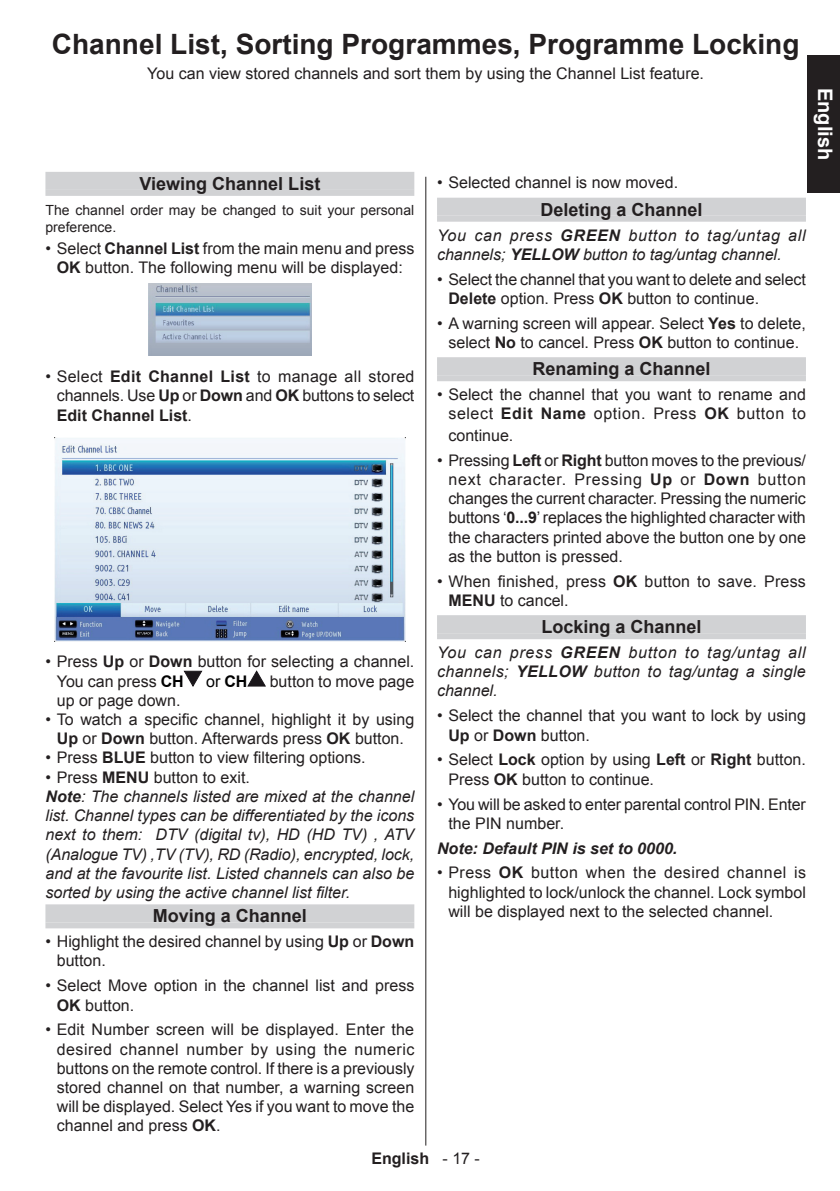
<style>
.page{position:relative;width:840px;height:1191px;background:#fff}
.page>*{position:absolute;margin:0;border:0;box-sizing:border-box;transform-origin:0 0}
.t1{font:700 28px "Arial";color:#231f20}
.t2{font:700 20px "Arial";color:#fff}
.t3{font:700 18px "Arial";color:#231f20}
.t4{font:16px/19.2px "Arial";color:#231f20}
.t5{font:italic 16px/19.2px "Arial";color:#231f20}
.t6{font:italic 700 16px "Arial";color:#231f20}
.t7{font:700 16px "Arial";color:#231f20}
.t8{font:16px "Arial";color:#000}
.t9{font:14px/16.8px "Arial";color:#231f20}
.s1{font-weight:700}
.s2{font-weight:700;color:#000}
.s3{font-style:normal}
.s4{font-weight:700;font-style:normal}
.s5{font-weight:400}
</style>
<div class="page">
<hr style="left:425px;top:177px;width:1px;height:968px;background:#231f20">
<div style="left:806px;top:55px;width:33px;height:138px;background:#231f20"></div>
<div style="left:45px;top:172px;width:369px;height:18px;background:#d1d2d4"></div>
<div style="left:45px;top:190px;width:369px;height:6px;background:#d1d2d4"></div>
<div style="left:45px;top:904px;width:369px;height:18px;background:#d1d2d4"></div>
<div style="left:45px;top:922px;width:369px;height:6px;background:#d1d2d4"></div>
<img style="left:148px;top:284px;width:163px;height:71px">
<img style="left:54px;top:437px;width:351px;height:204px">
<svg style="left:184px;top:671px;width:17px;height:15px"></svg>
<svg style="left:248px;top:671px;width:17px;height:15px"></svg>
<div style="left:437px;top:198px;width:368px;height:18px;background:#d1d2d4"></div>
<div style="left:437px;top:216px;width:368px;height:6px;background:#d1d2d4"></div>
<div style="left:437px;top:357px;width:368px;height:18px;background:#d1d2d4"></div>
<div style="left:437px;top:375px;width:368px;height:6px;background:#d1d2d4"></div>
<div style="left:437px;top:615px;width:368px;height:18px;background:#d1d2d4"></div>
<div style="left:437px;top:633px;width:368px;height:6px;background:#d1d2d4"></div>
<h1 class="t1" style="left:52px;top:26px;width:748px">Channel List, Sorting Programmes, Programme Locking</h1>
<p class="t4" style="left:147px;top:64px;width:558px">You can view stored channels and sort them by using the Channel List feature.</p>
<p class="t2" style="left:838px;top:88px;width:74px;rotate:90deg">English</p>
<p class="t3" style="left:139px;top:171px;width:182px">Viewing Channel List</p>
<p class="t9" style="left:45px;top:202px;width:370px">The channel order may be changed to suit your personal preference.</p>
<p class="t4" style="left:45px;top:239px;width:370px;text-align:center">• Select <span class="s1">Channel List</span> from the main menu and press<br><span class="s1">OK</span> button. The following menu will be displayed:</p>
<p class="t4" style="left:57px;top:367px;width:359px;text-align:justify;text-indent:-11px">• Select <span class="s1">Edit Channel List</span> to manage all stored channels. Use <span class="s1">Up</span> or <span class="s1">Down</span> and <span class="s1">OK</span> buttons to select <span class="s1">Edit Channel List</span>.</p>
<p class="t4" style="left:57px;top:652px;width:359px;text-indent:-11px">• Press <span class="s1">Up</span> or <span class="s1">Down</span> button for selecting a channel.<br>You can press <span class="s2">CH</span></p>
<p class="t8" style="left:206px;top:670px;width:43px">or <span class="s1">CH</span></p>
<p class="t4" style="left:269px;top:671px;width:146px">button to move page</p>
<p class="t4" style="left:57px;top:691px;width:125px">up or page down.</p>
<p class="t4" style="left:45px;top:710px;width:370px;text-align:center">• To watch a specific channel, highlight it by using<br><span class="s1">Up</span> or <span class="s1">Down</span> button. Afterwards press <span class="s1">OK</span> button.</p>
<p class="t4" style="left:45px;top:748px;width:321px">• Press <span class="s1">BLUE</span> button to view filtering options.</p>
<p class="t5" style="left:45px;top:767px;width:370px"><span class="s3">• Press</span> <span class="s4">MENU</span> <span class="s3">button to exit.<br></span><span class="s1">Note</span>: The channels listed are mixed at the channel list. Channel types can be differentiated by the icons next to them: DTV (digital tv), HD (HD TV) , ATV (Analogue TV) ,TV (TV), RD (Radio), encrypted, lock, and at the favourite list. Listed channels can also be sorted by using the active channel list filter.</p>
<p class="t3" style="left:153px;top:904px;width:156px">Moving a Channel</p>
<p class="t4" style="left:57px;top:932px;width:359px;text-indent:-11px">• Highlight the desired channel by using <span class="s1">Up</span> or <span class="s1">Down </span>button.</p>
<p class="t4" style="left:57px;top:976px;width:359px;text-indent:-11px">• Select Move option in the channel list and press<br><span class="s1">OK</span> button.</p>
<p class="t4" style="left:57px;top:1020px;width:359px;text-align:justify;text-indent:-11px">• Edit Number screen will be displayed. Enter the desired channel number by using the numeric buttons on the remote control. If there is a previously stored channel on that number, a warning screen will be displayed. Select Yes if you want to move the channel and press <span class="s1">OK</span>.</p>
<p class="t4" style="left:437px;top:173px;width:242px">• Selected channel is now moved.</p>
<p class="t3" style="left:540px;top:197px;width:164px">Deleting a Channel</p>
<p class="t5" style="left:437px;top:225px;width:370px">You can press <span class="s1">GREEN</span> button to tag/untag all channels; <span class="s1">YELLOW</span> button to tag/untag channel.</p>
<p class="t4" style="left:448px;top:269px;width:358px;text-indent:-11px">• Select the channel that you want to delete and select<br><span class="s1">Delete</span> option. Press <span class="s1">OK</span> button to continue.</p>
<p class="t4" style="left:437px;top:314px;width:370px;text-align:center">• A warning screen will appear. Select <span class="s1">Yes</span> to delete, select <span class="s1">No</span> to cancel. Press <span class="s1">OK</span> button to continue.</p>
<p class="t3" style="left:532px;top:357px;width:180px">Renaming a Channel</p>
<p class="t4" style="left:437px;top:385px;width:370px;text-align:right">• Select the channel that you want to rename and select <span class="s1">Edit Name</span> option. Press <span class="s1">OK</span> button to</p>
<p class="t4" style="left:448px;top:426px;width:66px">continue.</p>
<p class="t4" style="left:448px;top:451px;width:359px;text-align:justify;text-indent:-11px">• Pressing <span class="s1">Left</span> or <span class="s1">Right</span> button moves to the previous/ next character. Pressing <span class="s1">Up</span> or <span class="s1">Down</span> button changes the current character. Pressing the numeric buttons ‘<span class="s1">0...9</span>’ replaces the highlighted character with the characters printed above the button one by one as the button is pressed.</p>
<p class="t4" style="left:448px;top:571px;width:359px;text-indent:-11px">• When finished, press <span class="s1">OK</span> button to save. Press<br><span class="s1">MENU</span> to cancel.</p>
<p class="t3" style="left:541px;top:615px;width:162px">Locking a Channel</p>
<p class="t5" style="left:437px;top:643px;width:370px;text-align:justify">You can press <span class="s1">GREEN</span> button to tag/untag all channels; <span class="s1">YELLOW</span> button to tag/untag a single channel.</p>
<p class="t4" style="left:448px;top:706px;width:359px;text-indent:-11px">• Select the channel that you want to lock by using<br><span class="s1">Up</span> or <span class="s1">Down</span> button.</p>
<p class="t4" style="left:448px;top:750px;width:359px;text-indent:-11px">• Select <span class="s1">Lock</span> option by using <span class="s1">Left</span> or <span class="s1">Right</span> button.<br>Press <span class="s1">OK</span> button to continue.</p>
<p class="t4" style="left:448px;top:794px;width:359px;text-indent:-11px">• You will be asked to enter parental control PIN. Enter the PIN number.</p>
<p class="t6" style="left:437px;top:837px;width:242px">Note: Default PIN is set to 0000.</p>
<p class="t4" style="left:448px;top:863px;width:359px;text-align:justify;text-indent:-11px">• Press <span class="s1">OK</span> button when the desired channel is highlighted to lock/unlock the channel. Lock symbol will be displayed next to the selected channel.</p>
<p class="t7" style="left:371px;top:1147px;width:110px">English <span class="s5">- 17 -</span></p>
</div>
